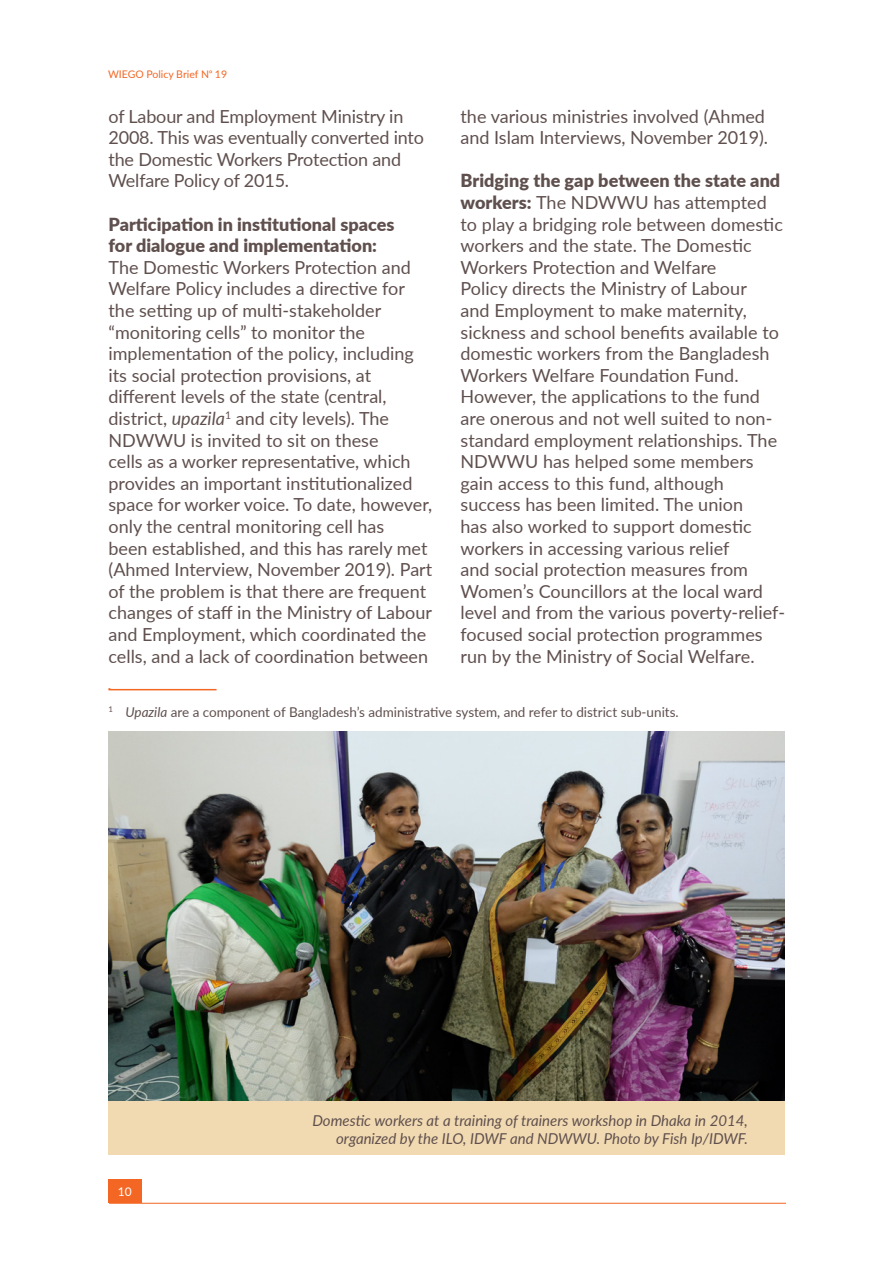
<style>
.page{position:relative;width:893px;height:1263px;background:#fff}
.page>*{position:absolute;margin:0;border:0;box-sizing:border-box;transform-origin:0 0}
.Paragraph{font:18px/21.6px "Lato";color:#5f504e}
.Paragraph-2{font:italic 15px/18px "Lato";color:#5f504e;text-align:right}
.Footnotes{font:13.5px "Lato";color:#5f504e}
.t1{font:12px "Lato";color:#fff}
.t2{font:10.5px "Lato";color:#f36624}
.s1{font-weight:900}
.s2{font-style:italic}
</style>
<div class="page">
<div style="left:108px;top:1083px;width:677px;height:72px;background:#f1d9b1"></div>
<img style="left:108px;top:731px;width:677px;height:370px">
<hr style="left:109px;top:689px;width:108px;height:1px;background:#f36624">
<hr style="left:109px;top:1203px;width:677px;height:1px;background:#f36624">
<div style="left:108px;top:1180px;width:34px;height:23px;background:#f36624"></div>
<p class="t2" style="left:108px;top:66px;width:121px">WIEGO Policy Brief No 19</p>
<p class="Paragraph" style="left:109px;top:104px;width:317px">of Labour and Employment Ministry in 2008. This was eventually converted into the Domestic Workers Protection and Welfare Policy of 2015.</p>
<p class="Paragraph" style="left:109px;top:212px;width:325px"><span class="s1">Participation in institutional spaces<br>for dialogue and implementation:<br></span>The Domestic Workers Protection and Welfare Policy includes a directive for the setting up of multi-stakeholder “monitoring cells” to monitor the implementation of the policy, including its social protection provisions, at different levels of the state (central, district, <span class="s2">upazila</span><sup>1</sup> and city levels). The NDWWU is invited to sit on these<br>cells as a worker representative, which provides an important institutionalized space for worker voice. To date, however, only the central monitoring cell has<br>been established, and this has rarely met (Ahmed Interview, November 2019). Part of the problem is that there are frequent changes of staff in the Ministry of Labour and Employment, which coordinated the cells, and a lack of coordination between</p>
<p class="Paragraph" style="left:460px;top:104px;width:309px">the various ministries involved (Ahmed and Islam Interviews, November 2019).</p>
<p class="Paragraph" style="left:460px;top:169px;width:326px"><span class="s1">Bridging the gap between the state and workers:</span> The NDWWU has attempted to play a bridging role between domestic workers and the state. The Domestic Workers Protection and Welfare<br>Policy directs the Ministry of Labour<br>and Employment to make maternity, sickness and school benefits available to domestic workers from the Bangladesh Workers Welfare Foundation Fund.<br>However, the applications to the fund are onerous and not well suited to non&shy;standard employment relationships. The NDWWU has helped some members gain access to this fund, although success has been limited. The union<br>has also worked to support domestic workers in accessing various relief<br>and social protection measures from Women’s Councillors at the local ward level and from the various poverty-relief&shy;focused social protection programmes run by the Ministry of Social Welfare.</p>
<p class="Footnotes" style="left:109px;top:702px;width:572px"><sup>1</sup> <span class="s2">Upazila</span> are a component of Bangladesh’s administrative system, and refer to district sub-units.</p>
<p class="t1" style="left:118px;top:1183px;width:15px">10</p>
<p class="Paragraph-2" style="left:312px;top:1111px;width:437px">Domestic workers at a training of trainers workshop in Dhaka in 2014, organized by the ILO, IDWF and NDWWU. Photo by Fish Ip/IDWF.</p>
</div>
